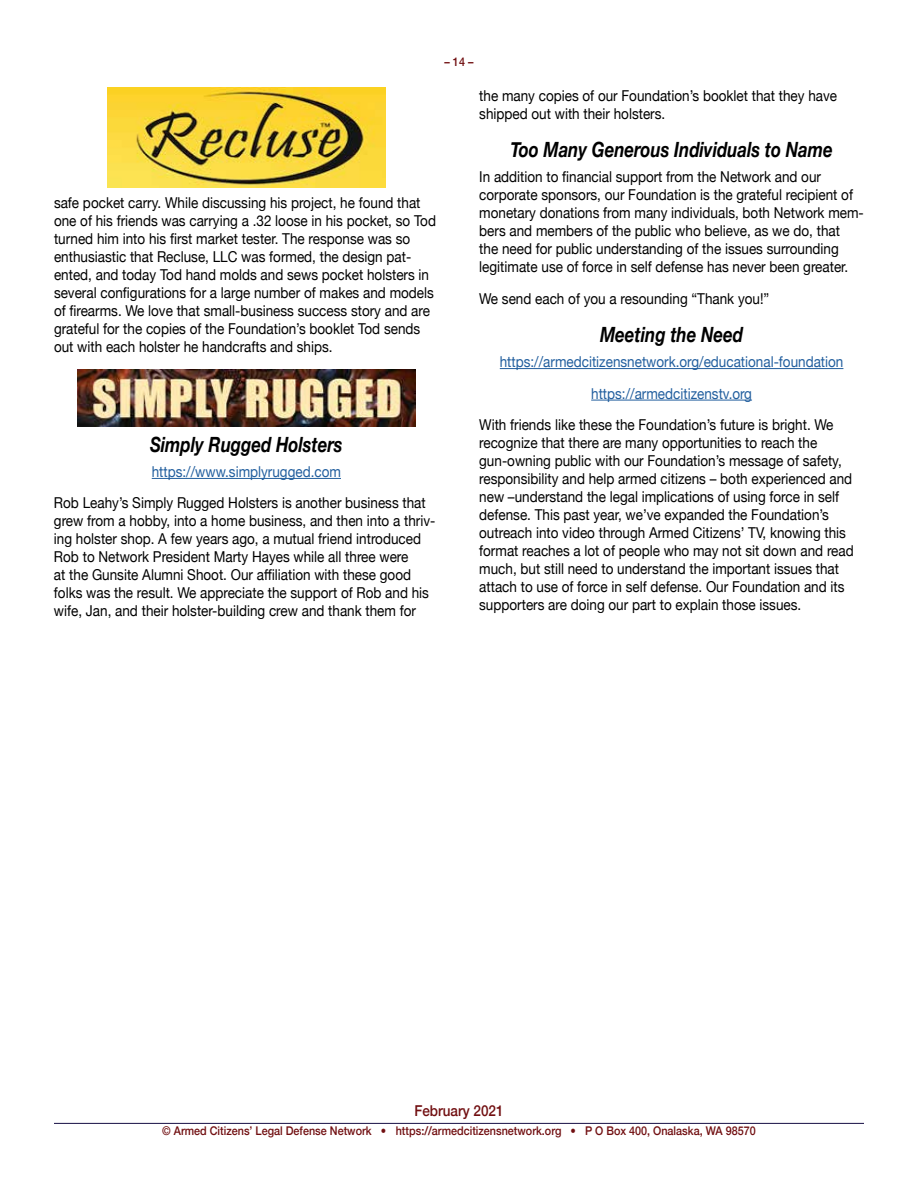
<style>
.page{position:relative;width:918px;height:1188px;background:#fff}
.page>*{position:absolute;margin:0;border:0;box-sizing:border-box;transform-origin:0 0}
.t1{font:italic 700 21px "Helvetica Neue";color:#000;scale:.8 1}
.t2{font:15px/18px "Helvetica Neue";color:#000;scale:.9 1}
.t3{font:15px/31.5px "Helvetica Neue";color:#215e9e;text-align:center;scale:.9 1}
.t4{font:500 15px "Helvetica Neue";color:#710f11;scale:.9 1}
.t5{font:500 12px "Helvetica Neue";color:#710f11;scale:.9 1}
</style>
<div class="page">
<hr style="left:54px;top:1123px;width:810px;height:1px;background:#160e44">
<hr style="left:152px;top:478px;width:189px;height:1px;background:#215e9e">
<img style="left:77px;top:370px;width:339px;height:57px">
<hr style="left:500px;top:368px;width:343px;height:1px;background:#215e9e">
<hr style="left:591px;top:400px;width:161px;height:1px;background:#215e9e">
<img style="left:107px;top:88px;width:278px;height:99px">
<p class="t5" style="left:445px;top:52px;width:34px">– 14 –</p>
<p class="t2" style="left:54px;top:195px;width:426px">safe pocket carry. While discussing his project, he found that one of his friends was carrying a .32 loose in his pocket, so Tod turned him into his first market tester. The response was so enthusiastic that Recluse, LLC was formed, the design pat&shy;ented, and today Tod hand molds and sews pocket holsters in several configurations for a large number of makes and models of firearms. We love that small-business success story and are grateful for the copies of the Foundation’s booklet Tod sends out with each holster he handcrafts and ships.</p>
<h1 class="t1" style="left:150px;top:428px;width:242px">Simply Rugged Holsters</h1>
<p class="t3" style="left:152px;top:457px;width:212px">https://www.simplyrugged.com</p>
<p class="t2" style="left:54px;top:495px;width:425px">Rob Leahy’s Simply Rugged Holsters is another business that grew from a hobby, into a home business, and then into a thriv&shy;ing holster shop. A few years ago, a mutual friend introduced Rob to Network President Marty Hayes while all three were<br>at the Gunsite Alumni Shoot. Our affiliation with these good folks was the result. We appreciate the support of Rob and his wife, Jan, and their holster-building crew and thank them for</p>
<p class="t2" style="left:479px;top:87px;width:399px">the many copies of our Foundation’s booklet that they have shipped out with their holsters.</p>
<h1 class="t1" style="left:510px;top:133px;width:404px">Too Many Generous Individuals to Name</h1>
<p class="t2" style="left:479px;top:169px;width:429px">In addition to financial support from the Network and our corporate sponsors, our Foundation is the grateful recipient of monetary donations from many individuals, both Network mem&shy;bers and members of the public who believe, as we do, that<br>the need for public understanding of the issues surrounding legitimate use of force in self defense has never been greater.</p>
<p class="t2" style="left:479px;top:290px;width:324px">We send each of you a resounding “Thank you!”</p>
<h1 class="t1" style="left:600px;top:318px;width:180px">Meeting the Need</h1>
<p class="t3" style="left:500px;top:347px;width:383px">https://armedcitizensnetwork.org/educational-foundation https://armedcitizenstv.org</p>
<p class="t2" style="left:479px;top:417px;width:418px">With friends like these the Foundation’s future is bright. We recognize that there are many opportunities to reach the gun-owning public with our Foundation’s message of safety, responsibility and help armed citizens – both experienced and new –understand the legal implications of using force in self defense. This past year, we’ve expanded the Foundation’s outreach into video through Armed Citizens’ TV, knowing this format reaches a lot of people who may not sit down and read much, but still need to understand the important issues that attach to use of force in self defense. Our Foundation and its supporters are doing our part to explain those issues.</p>
<p class="t4" style="left:414px;top:1099px;width:101px">February 2021</p>
<p class="t5" style="left:162px;top:1121px;width:661px">© Armed Citizens’ Legal Defense Network • https://armedcitizensnetwork.org • P O Box 400, Onalaska, WA 98570</p>
</div>
